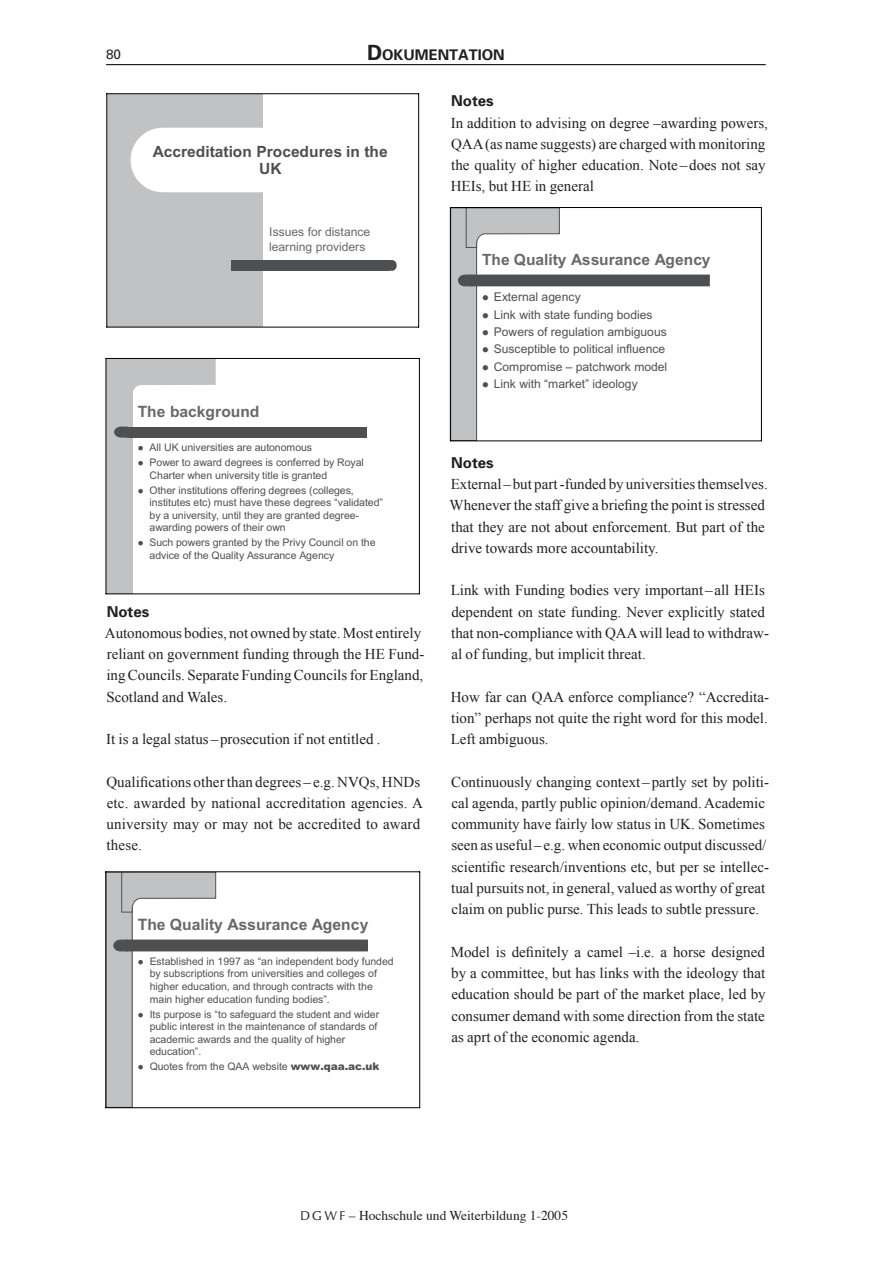
<style>
.page{position:relative;width:893px;height:1263px;background:#fff}
.page>*{position:absolute;margin:0;border:0;box-sizing:border-box;transform-origin:0 0}
.t1{font:700 15.75px "Arial";color:#68686b}
.t2{font:700 15.6px "Arial";letter-spacing:-.005em;color:#68686b}
.t3{font:700 15.45px/16.8px "Arial";color:#4e4f50;text-align:center}
.t4{font:700 15.45px "Arial";color:#68686b}
.t5{font:15px/21.3px "Times New Roman";color:#231f20}
.t6{font:700 15px "Univers";color:#231f20}
.t7{font:700 14.7px "Univers";color:#231f20}
.t8{font:13.5px "Times";color:#231f20}
.t9{font:13.5px "Univers";color:#231f20}
.t10{font:12.15px/14.5px "Arial";color:#68686b}
.t11{font:12px/17.4px "Arial";color:#4e4f50}
.t12{font:10.5px/12.6px "Arial";letter-spacing:-.005em;color:#4e4f50}
.s1{font-size:21px}
.s2{font-weight:900}
.s3{font-family:"CG Omega";font-size:12.75px}
</style>
<div class="page">
<hr style="left:106px;top:64px;width:659px;height:1px;background:#231f20">
<div style="left:107px;top:94px;width:156px;height:233px;background:#c1c2c4"></div>
<div style="left:130px;top:128px;width:133px;height:64px;background:#fff"></div>
<div style="left:231px;top:260px;width:157px;height:11px;background:#4e4f50"></div>
<svg style="left:388px;top:260px;width:9px;height:11px"></svg>
<hr style="left:106px;top:93px;width:313px;height:1px;background:#000">
<hr style="left:106px;top:94px;width:1px;height:233px;background:#000">
<hr style="left:418px;top:94px;width:1px;height:233px;background:#000">
<hr style="left:106px;top:327px;width:313px;height:1px;background:#000">
<div style="left:106px;top:359px;width:26px;height:235px;background:#c1c2c4"></div>
<svg style="left:132px;top:359px;width:84px;height:40px"></svg>
<div style="left:127px;top:427px;width:240px;height:10px;background:#4e4f50"></div>
<svg style="left:114px;top:427px;width:14px;height:11px"></svg>
<hr style="left:106px;top:358px;width:314px;height:1px;background:#000">
<hr style="left:106px;top:359px;width:1px;height:235px;background:#000">
<hr style="left:419px;top:359px;width:1px;height:235px;background:#000">
<hr style="left:106px;top:594px;width:314px;height:1px;background:#000">
<div style="left:106px;top:872px;width:26px;height:235px;background:#c1c2c4"></div>
<div style="left:106px;top:872px;width:26px;height:235px;border:1px solid #4e4f50"></div>
<svg style="left:121px;top:872px;width:95px;height:40px"></svg>
<div style="left:127px;top:940px;width:240px;height:11px;background:#4e4f50"></div>
<svg style="left:113px;top:940px;width:14px;height:11px"></svg>
<hr style="left:105px;top:871px;width:315px;height:1px;background:#000">
<hr style="left:105px;top:872px;width:1px;height:235px;background:#000">
<hr style="left:419px;top:872px;width:1px;height:235px;background:#000">
<hr style="left:105px;top:1107px;width:315px;height:1px;background:#000">
<div style="left:450px;top:208px;width:26px;height:233px;background:#c1c2c4"></div>
<svg style="left:466px;top:208px;width:93px;height:40px"></svg>
<div style="left:471px;top:275px;width:238px;height:11px;background:#4e4f50"></div>
<svg style="left:458px;top:275px;width:13px;height:11px"></svg>
<hr style="left:450px;top:207px;width:311px;height:1px;background:#000">
<hr style="left:450px;top:208px;width:1px;height:233px;background:#000">
<hr style="left:761px;top:208px;width:1px;height:233px;background:#000">
<hr style="left:450px;top:441px;width:311px;height:1px;background:#000">
<p class="t9" style="left:106px;top:49px;width:17px">80</p>
<p class="t7" style="left:367px;top:50px;width:139px"><span class="s1">D</span>OKUMENTATION</p>
<p class="t3" style="left:153px;top:144px;width:236px">Accreditation Procedures in the<br>UK</p>
<p class="t10" style="left:269px;top:226px;width:102px">Issues for distance learning providers</p>
<p class="t6" style="left:451px;top:96px;width:44px">Notes</p>
<p class="t5" style="left:450px;top:112px;width:319px">In addition to advising on degree –awarding powers, QAA (as name suggests) are charged with monitoring the quality of higher education. Note – does not say HEIs, but HE in general</p>
<p class="t4" style="left:482px;top:254px;width:230px">The Quality Assurance Agency</p>
<p class="t11" style="left:494px;top:289px;width:175px">External agency<br>Link with state funding bodies<br>Powers of regulation ambiguous<br>Susceptible to political influence<br>Compromise – patchwork model<br>Link with “market” ideology</p>
<p class="t2" style="left:138px;top:406px;width:123px">The background</p>
<p class="t12" style="left:150px;top:441px;width:216px;line-height:15.1px">All UK universities are autonomous<br>Power to award degrees is conferred by Royal</p>
<p class="t12" style="left:150px;top:468px;width:206px;line-height:15.1px">Charter when university title is granted<br>Other institutions offering degrees (colleges,</p>
<p class="t12" style="left:150px;top:497px;width:235px">institutes etc) must have these degrees “validated” by a university, until they are granted degree&shy;awarding powers of their own</p>
<p class="t12" style="left:150px;top:537px;width:227px">Such powers granted by the Privy Council on the advice of the Quality Assurance Agency</p>
<p class="t6" style="left:107px;top:606px;width:44px">Notes</p>
<p class="t5" style="left:105px;top:622px;width:321px">Autonomous bodies, not owned by state. Most entirely reliant on government funding through the HE Fund&shy;ing Councils. Separate Funding Councils for England, Scotland and Wales.</p>
<p class="t5" style="left:106px;top:728px;width:276px">It is a legal status – prosecution if not entitled .</p>
<p class="t5" style="left:106px;top:771px;width:318px">Qualifications other than degrees – e.g. NVQs, HNDs etc. awarded by national accreditation agencies. A university may or may not be accredited to award these.</p>
<p class="t1" style="left:138px;top:919px;width:232px">The Quality Assurance Agency</p>
<p class="t12" style="left:150px;top:956px;width:245px">Established in 1997 as “an independent body funded by subscriptions from universities and colleges of higher education, and through contracts with the main higher education funding bodies”.</p>
<p class="t12" style="left:150px;top:1008px;width:231px">Its purpose is “to safeguard the student and wider public interest in the maintenance of standards of academic awards and the quality of higher education”.</p>
<p class="t12" style="left:150px;top:1061px;width:231px">Quotes from the QAA website <span class="s2">www.qaa.ac.uk</span></p>
<p class="t6" style="left:451px;top:457px;width:44px">Notes</p>
<p class="t5" style="left:449px;top:473px;width:320px">External – but part -funded by universities themselves.<br>Whenever the staff give a briefing the point is stressed that they are not about enforcement. But part of the drive towards more accountability.</p>
<p class="t5" style="left:450px;top:580px;width:320px">Link with Funding bodies very important – all HEIs dependent on state funding. Never explicitly stated that non-compliance with QAA will lead to withdraw&shy;al of funding, but implicit threat.</p>
<p class="t5" style="left:450px;top:686px;width:320px;text-align:justify">How far can QAA enforce compliance? “Accredita&shy;tion” perhaps not quite the right word for this model.<br>Left ambiguous.</p>
<p class="t5" style="left:451px;top:771px;width:319px">Continuously changing context – partly set by politi&shy;cal agenda, partly public opinion/demand. Academic community have fairly low status in UK. Sometimes seen as useful – e.g. when economic output discussed/ scientific research/inventions etc, but per se intellec&shy;tual pursuits not, in general, valued as worthy of great claim on public purse. This leads to subtle pressure.</p>
<p class="t5" style="left:451px;top:941px;width:316px;text-align:justify">Model is definitely a camel –i.e. a horse designed by a committee, but has links with the ideology that education should be part of the market place, led by consumer demand with some direction from the state as aprt of the economic agenda.</p>
<p class="t8" style="left:300px;top:1210px;width:269px"><span class="s3">D G W F</span> – Hochschule und Weiterbildung 1-2005</p>
</div>
